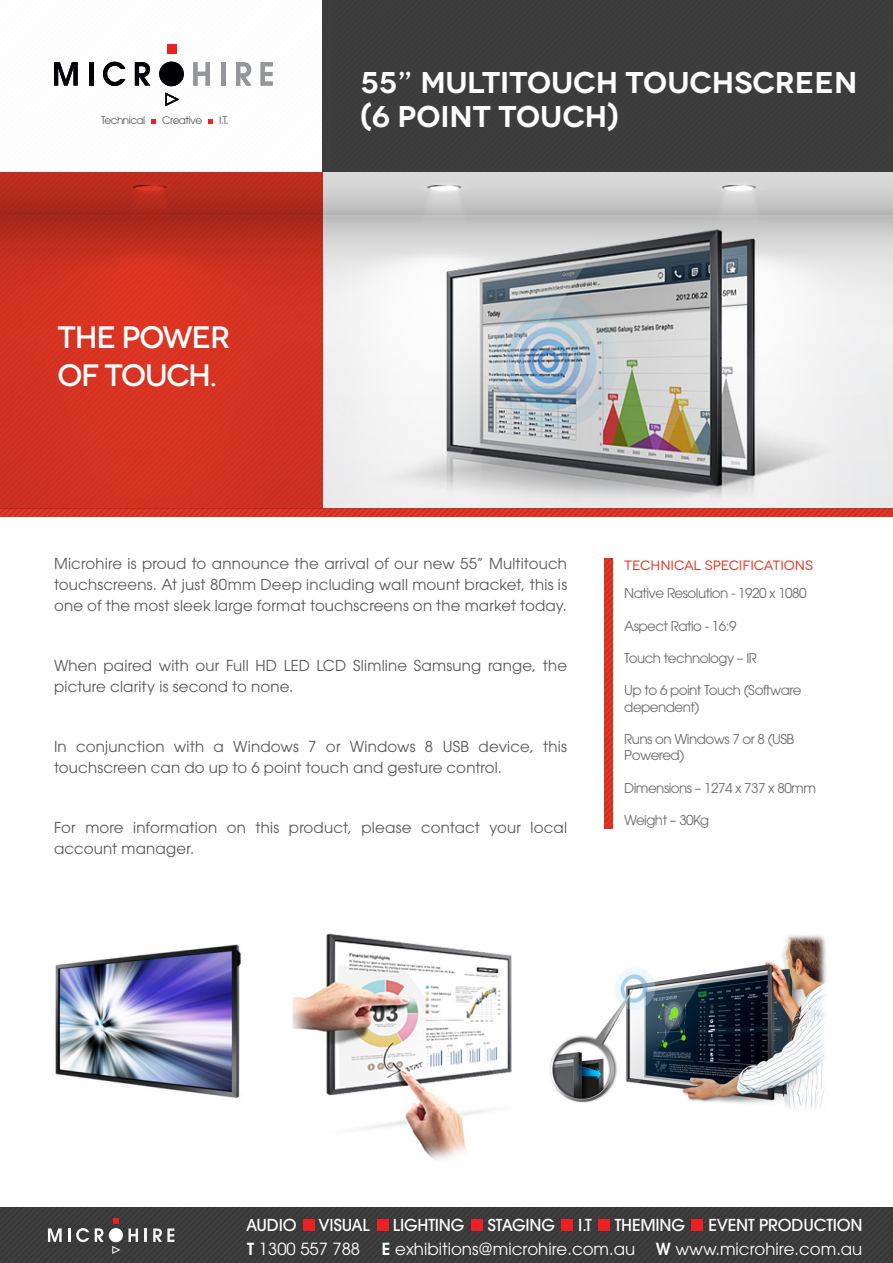
<style>
.page{position:relative;width:893px;height:1263px;background:#fff}
.page>*{position:absolute;margin:0;border:0;box-sizing:border-box;transform-origin:0 0}
.Headlines{font:500 30.9px "Novecentowide";letter-spacing:-.04em;color:#fff}
.t1{font:600 30px/33.2px "Novecentowide";color:#fff}
.t2{font:16.65px "ITC Avant Garde Pro";color:#fff}
.t3{font:500 16.35px "ITC Avant Garde Pro";letter-spacing:-.01em;color:#fff}
.Body_Copy{font:15px/21px "ITC Avant Garde Pro";letter-spacing:.01em;color:#57585a}
.Headlines-2{font:13.5px/16.2px "ITC Avant Garde Pro";letter-spacing:-.04em;color:#6c6d70}
.Widget_title{font:13.5px "Novecentowide";letter-spacing:-.005em;color:#e33725}
.t4{font:10.5px "ITC Avant Garde Pro";letter-spacing:-.05em;color:#57585a}
.s1{font-weight:600}
</style>
<div class="page">
<img style="left:292px;top:933px;width:220px;height:227px">
<div style="left:0;top:1208px;width:893px;height:55px;background:#3d3d3e"></div>
<div style="left:332px;top:0;width:561px;height:172px;background:#3d3d3e"></div>
<svg style="left:54px;top:62px;width:24px;height:24px"></svg>
<hr style="left:89px;top:62px;width:4px;height:24px;background:#020206">
<svg style="left:103px;top:62px;width:22px;height:24px"></svg>
<svg style="left:135px;top:62px;width:15px;height:24px"></svg>
<svg style="left:193px;top:62px;width:17px;height:24px"></svg>
<hr style="left:221px;top:62px;width:4px;height:24px;background:#949699">
<svg style="left:236px;top:62px;width:15px;height:24px"></svg>
<svg style="left:261px;top:62px;width:12px;height:24px"></svg>
<div style="left:159px;top:62px;width:25px;height:24px;background:#020206;border-radius:50%"></div>
<svg style="left:165px;top:92px;width:14px;height:14px"></svg>
<div style="left:167px;top:44px;width:9px;height:9px;background:#ed2026"></div>
<svg style="left:209px;top:120px;width:4px;height:4px"></svg>
<svg style="left:152px;top:120px;width:4px;height:4px"></svg>
<div style="left:303px;top:1219px;width:11px;height:12px;background:#ed2026"></div>
<div style="left:377px;top:1219px;width:12px;height:12px;background:#ed2026"></div>
<div style="left:471px;top:1219px;width:12px;height:12px;background:#ed2026"></div>
<div style="left:561px;top:1219px;width:11px;height:12px;background:#ed2026"></div>
<div style="left:598px;top:1219px;width:11px;height:12px;background:#ed2026"></div>
<div style="left:691px;top:1219px;width:12px;height:12px;background:#ed2026"></div>
<svg style="left:48px;top:1228px;width:14px;height:14px"></svg>
<hr style="left:68px;top:1228px;width:3px;height:14px;background:#fff">
<svg style="left:76px;top:1228px;width:13px;height:14px"></svg>
<svg style="left:95px;top:1228px;width:9px;height:14px"></svg>
<div style="left:109px;top:1228px;width:14px;height:14px;background:#fff;border-radius:50%"></div>
<svg style="left:112px;top:1246px;width:8px;height:8px"></svg>
<svg style="left:129px;top:1228px;width:9px;height:14px"></svg>
<svg style="left:145px;top:1228px;width:2px;height:14px"></svg>
<svg style="left:153px;top:1228px;width:21px;height:14px"></svg>
<svg style="left:113px;top:1218px;width:6px;height:5px"></svg>
<img style="left:323px;top:172px;width:570px;height:336px">
<svg style="left:0;top:172px;width:323px;height:336px;background:#cb3020"></svg>
<svg style="left:0;top:508px;width:893px;height:8px;background:#d53322"></svg>
<svg style="left:605px;top:558px;width:8px;height:271px;background:#d83422"></svg>
<img style="left:55px;top:944px;width:187px;height:154px">
<img style="left:550px;top:935px;width:276px;height:174px">
<p class="t4" style="left:101px;top:113px;width:46px">Technical</p>
<p class="t4" style="left:162px;top:113px;width:42px">Creative</p>
<p class="t4" style="left:219px;top:113px;width:11px">I.T.</p>
<p class="Headlines" style="left:58px;top:319px;width:174px">THE POWER</p>
<p class="Headlines" style="left:58px;top:356px;width:161px">OF TOUCH.</p>
<p class="t1" style="left:360px;top:67px;width:498px">55” MULTITOUCH TOUCHSCREEN (6 POINT TOUCH)</p>
<p class="Body_Copy" style="left:54px;top:553px;width:515px;text-align:justify">Microhire is proud to announce the arrival of our new 55” Multitouch touchscreens. At just 80mm Deep including wall mount bracket, this is one of the most sleek large format touchscreens on the market today.</p>
<p class="Body_Copy" style="left:54px;top:655px;width:515px">When paired with our Full HD LED LCD Slimline Samsung range, the picture clarity is second to none.</p>
<p class="Body_Copy" style="left:54px;top:736px;width:515px">In conjunction with a Windows 7 or Windows 8 USB device, this touchscreen can do up to 6 point touch and gesture control.</p>
<p class="Body_Copy" style="left:54px;top:817px;width:515px">For more information on this product, please contact your local account manager.</p>
<p class="Widget_title" style="left:624px;top:557px;width:190px">TECHNICAL SPECIFICATIONS</p>
<p class="Headlines-2" style="left:624px;top:585px;width:184px">Native Resolution - 1920 x 1080</p>
<p class="Headlines-2" style="left:624px;top:617px;width:114px">Aspect Ratio - 16:9</p>
<p class="Headlines-2" style="left:624px;top:650px;width:134px">Touch technology – IR</p>
<p class="Headlines-2" style="left:624px;top:682px;width:179px">Up to 6 point Touch (Software dependent)</p>
<p class="Headlines-2" style="left:624px;top:731px;width:172px">Runs on Windows 7 or 8 (USB<br>Powered)</p>
<p class="Headlines-2" style="left:624px;top:779px;width:193px">Dimensions – 1274 x 737 x 80mm</p>
<p class="Headlines-2" style="left:624px;top:812px;width:86px">Weight – 30Kg</p>
<p class="t3" style="left:246px;top:1215px;width:52px">AUDIO</p>
<p class="t3" style="left:319px;top:1215px;width:53px">VISUAL</p>
<p class="t3" style="left:393px;top:1215px;width:73px">LIGHTING</p>
<p class="t3" style="left:488px;top:1215px;width:69px">STAGING</p>
<p class="t3" style="left:578px;top:1215px;width:15px">I.T</p>
<p class="t3" style="left:615px;top:1215px;width:72px">THEMING</p>
<p class="t3" style="left:708px;top:1215px;width:156px">EVENT PRODUCTION</p>
<p class="t2" style="left:247px;top:1238px;width:114px"><span class="s1">T</span> 1300 557 788</p>
<p class="t2" style="left:382px;top:1238px;width:255px"><span class="s1">E</span> exhibitions@microhire.com.au</p>
<p class="t2" style="left:656px;top:1238px;width:208px"><span class="s1">W</span> www.microhire.com.au</p>
</div>
